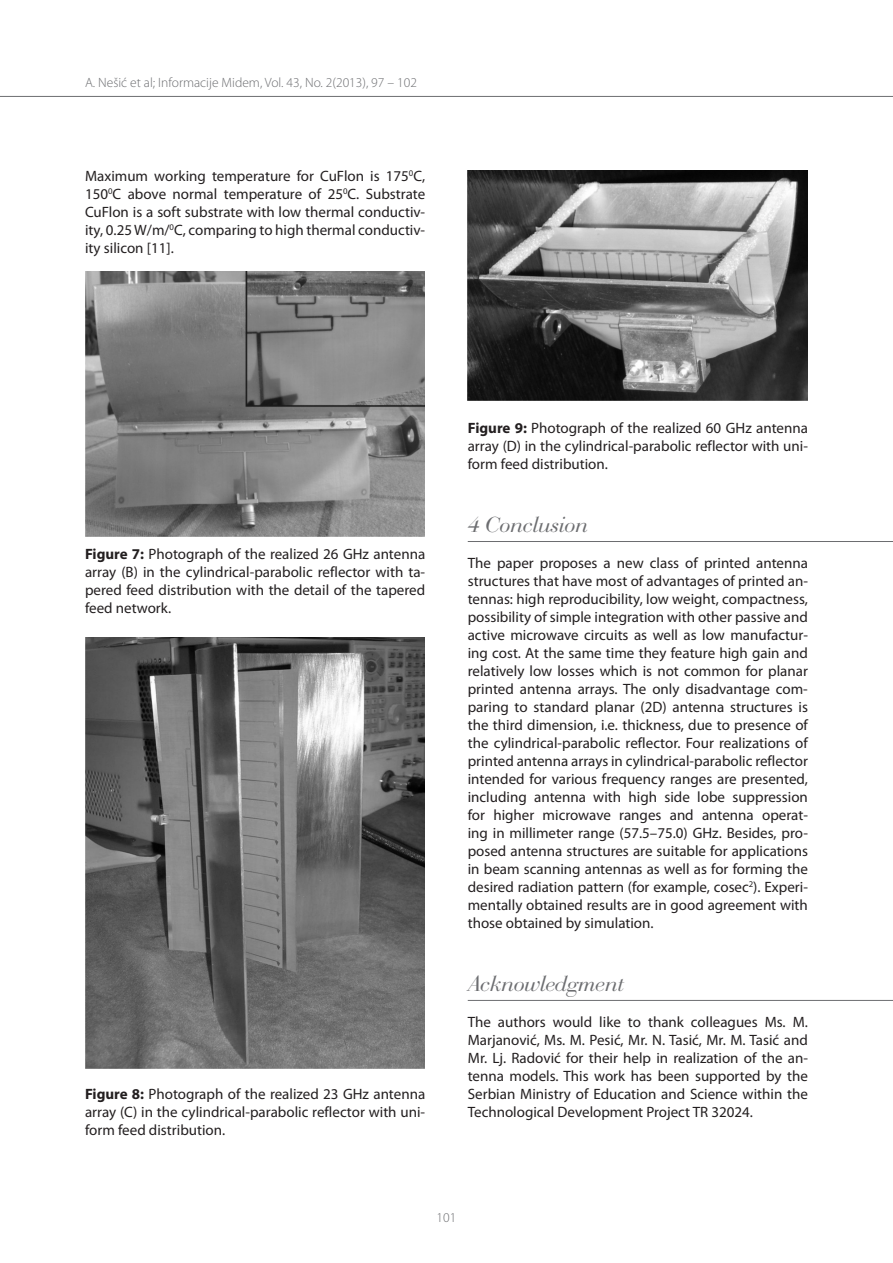
<style>
.page{position:relative;width:893px;height:1263px;background:#fff}
.page>*{position:absolute;margin:0;border:0;box-sizing:border-box;transform-origin:0 0}
.t1{font:italic 22.5px "Bauer Bod DEE";color:#6c6d70}
.t2{font:15px/18px "Myriad Pro";color:#231f20;text-align:justify}
.t3{font:300 13.5px "Myriad Pro";color:#6c6d70}
.s1{font-weight:700}
</style>
<div class="page">
<hr style="left:0;top:96px;width:893px;height:1px;background:#6c6d70">
<img style="left:85px;top:272px;width:340px;height:264px">
<img style="left:85px;top:638px;width:340px;height:430px">
<img style="left:468px;top:170px;width:340px;height:230px">
<hr style="left:468px;top:541px;width:425px;height:1px;background:#6c6d70">
<hr style="left:468px;top:1000px;width:425px;height:1px;background:#6c6d70">
<p class="t3" style="left:85px;top:75px;width:333px">A. Nešić et al; Informacije Midem, Vol. 43, No. 2(2013), 97 – 102</p>
<p class="t2" style="left:85px;top:167px;width:342px">Maximum working temperature for CuFlon is 175<sup>0</sup>C, 150<sup>0</sup>C above normal temperature of 25<sup>0</sup>C. Substrate CuFlon is a soft substrate with low thermal conductiv&shy;ity, 0.25 W/m/<sup>0</sup>C, comparing to high thermal conductiv&shy;ity silicon [11].</p>
<p class="t2" style="left:85px;top:545px;width:342px"><span class="s1">Figure 7:</span> Photograph of the realized 26 GHz antenna array (B) in the cylindrical-parabolic reflector with ta&shy;pered feed distribution with the detail of the tapered feed network.</p>
<p class="t2" style="left:85px;top:1085px;width:342px"><span class="s1">Figure 8:</span> Photograph of the realized 23 GHz antenna array (C) in the cylindrical-parabolic reflector with uni&shy;form feed distribution.</p>
<p class="t2" style="left:468px;top:419px;width:342px"><span class="s1">Figure 9:</span> Photograph of the realized 60 GHz antenna array (D) in the cylindrical-parabolic reflector with uni&shy;form feed distribution.</p>
<h1 class="t1" style="left:468px;top:512px;width:122px">4 Conclusion</h1>
<p class="t2" style="left:468px;top:554px;width:342px">The paper proposes a new class of printed antenna structures that have most of advantages of printed an&shy;tennas: high reproducibility, low weight, compactness, possibility of simple integration with other passive and active microwave circuits as well as low manufactur&shy;ing cost. At the same time they feature high gain and relatively low losses which is not common for planar printed antenna arrays. The only disadvantage com&shy;paring to standard planar (2D) antenna structures is the third dimension, i.e. thickness, due to presence of the cylindrical-parabolic reflector. Four realizations of printed antenna arrays in cylindrical-parabolic reflector intended for various frequency ranges are presented, including antenna with high side lobe suppression for higher microwave ranges and antenna operat&shy;ing in millimeter range (57.5–75.0) GHz. Besides, pro&shy;posed antenna structures are suitable for applications in beam scanning antennas as well as for forming the desired radiation pattern (for example, cosec<sup>2</sup>). Experi&shy;mentally obtained results are in good agreement with those obtained by simulation.</p>
<h1 class="t1" style="left:468px;top:971px;width:158px">Acknowledgment</h1>
<p class="t2" style="left:468px;top:1013px;width:342px">The authors would like to thank colleagues Ms. M.<br>Marjanović, Ms. M. Pesić, Mr. N. Tasić, Mr. M. Tasić and Mr. Lj. Radović for their help in realization of the an&shy;tenna models. This work has been supported by the Serbian Ministry of Education and Science within the Technological Development Project TR 32024.</p>
<p class="t3" style="left:437px;top:1210px;width:21px">101</p>
</div>
